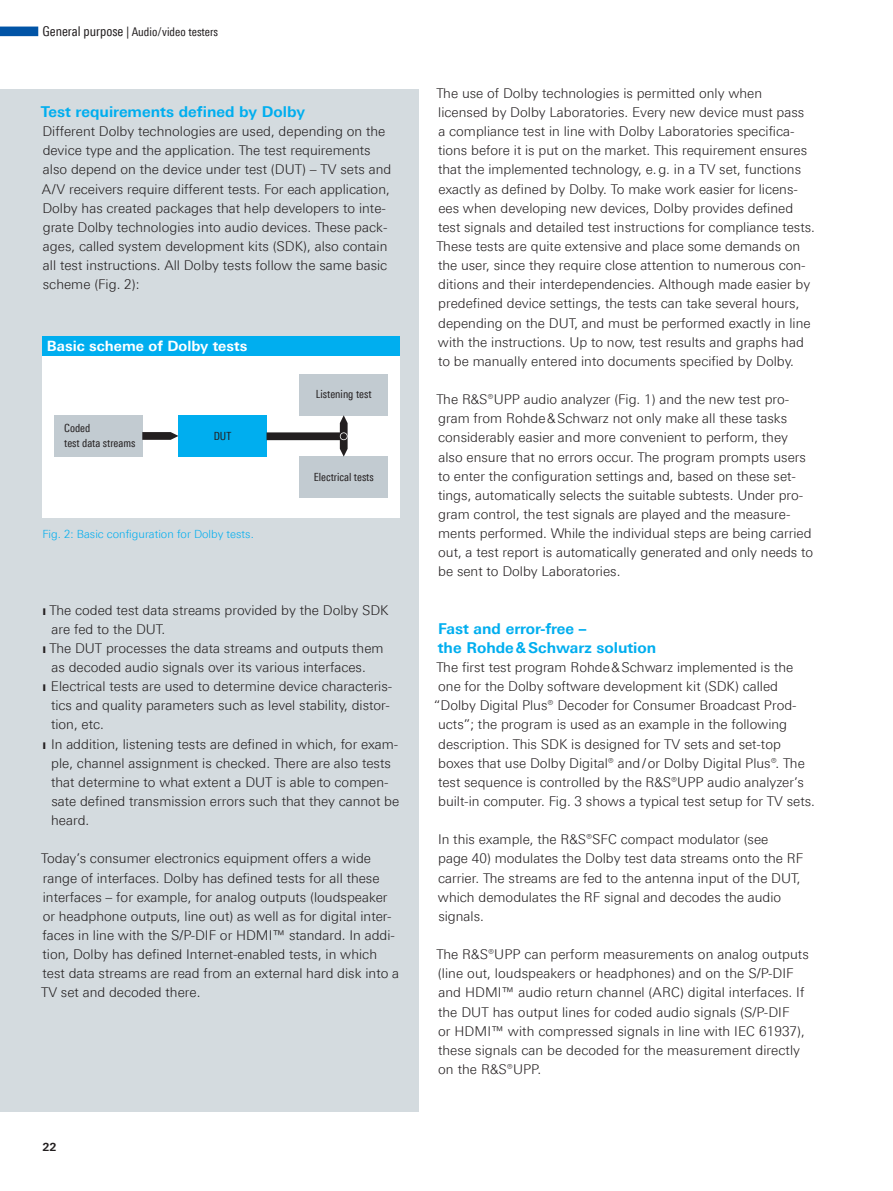
<style>
.page{position:relative;width:893px;height:1191px;background:#fff}
.page>*{position:absolute;margin:0;border:0;box-sizing:border-box;transform-origin:0 0}
._03_Überschrift_1{font:700 15px/19.2px "Linotype Univers 630";color:#00aeef}
.t1{font:700 14.25px "Linotype Univers 630";color:#fff}
.Fließtext{font:300 13.5px/19.2px "Linotype Univers 330";color:#231f20}
.Fließtext_oAo{font:300 13.5px/19.2px "Linotype Univers 330";color:#231f20}
._02_Messtechnik_libü{font:12px "Linotype Univers 420 Cn";color:#231f20}
.t2{font:11.25px/14.2px "Linotype Univers 420 Cn";color:#231f20}
.Bildlegende{font:300 11.25px "Linotype Univers 330";color:#00aeef}
.t3{font:700 11.25px "Linotype Univers 630";color:#231f20}
.s1{font-size:13.5px}
</style>
<div class="page">
<div style="left:0;top:89px;width:419px;height:1023px;background:#d4dbdf"></div>
<div style="left:43px;top:336px;width:357px;height:182px;background:#fff"></div>
<div style="left:43px;top:336px;width:357px;height:19px;background:#00aeef"></div>
<div style="left:54px;top:415px;width:88px;height:41px;background:#c2cbd1"></div>
<svg style="left:142px;top:432px;width:36px;height:8px"></svg>
<div style="left:300px;top:456px;width:88px;height:42px;background:#c2cbd1"></div>
<div style="left:300px;top:374px;width:88px;height:41px;background:#c2cbd1"></div>
<div style="left:178px;top:415px;width:89px;height:41px;background:#00aeef"></div>
<svg style="left:267px;top:415px;width:81px;height:41px"></svg>
<div style="left:0;top:27px;width:38px;height:9px;background:#0154a6"></div>
<p class="_02_Messtechnik_libü" style="left:43px;top:25px;width:177px"><span class="s1">General purpose</span> | Audio/video testers</p>
<p class="_03_Überschrift_1" style="left:41px;top:102px;width:265px">Test requirements defined by Dolby</p>
<p class="Fließtext_oAo" style="left:42px;top:122px;width:351px">Different Dolby technologies are used, depending on the device type and the application. The test requirements also depend on the device under test (DUT) – TV sets and A/V receivers require different tests. For each application, Dolby has created packages that help developers to inte&shy;grate Dolby technologies into audio devices. These pack&shy;ages, called system development kits (SDK), also contain all test instructions. All Dolby tests follow the same basic scheme (Fig. 2):</p>
<p class="t1" style="left:47px;top:337px;width:202px">Basic scheme of Dolby tests</p>
<p class="t2" style="left:64px;top:421px;width:73px">Coded<br>test data streams</p>
<p class="t2" style="left:214px;top:428px;width:19px">DUT</p>
<p class="Bildlegende" style="left:43px;top:527px;width:213px">Fig. 2: Basic configuration for Dolby tests.</p>
<p class="t2" style="left:316px;top:387px;width:57px">Listening test</p>
<p class="t2" style="left:314px;top:470px;width:62px">Electrical tests</p>
<p class="Fließtext" style="left:51px;top:600px;width:339px;text-indent:-9px">❙ The coded test data streams provided by the Dolby SDK are fed to the DUT.</p>
<p class="Fließtext" style="left:51px;top:638px;width:334px;text-indent:-9px">❙ The DUT processes the data streams and outputs them as decoded audio signals over its various interfaces.</p>
<p class="Fließtext" style="left:51px;top:676px;width:343px;text-indent:-8px">❙ Electrical tests are used to determine device characteris&shy;tics and quality parameters such as level stability, distor&shy;tion, etc.</p>
<p class="Fließtext" style="left:51px;top:734px;width:350px;text-indent:-8px">❙ In addition, listening tests are defined in which, for exam&shy;ple, channel assignment is checked. There are also tests that determine to what extent a DUT is able to compen&shy;sate defined transmission errors such that they cannot be heard.</p>
<p class="Fließtext" style="left:41px;top:849px;width:360px">Today’s consumer electronics equipment offers a wide range of interfaces. Dolby has defined tests for all these interfaces – for example, for analog outputs (loudspeaker or headphone outputs, line out) as well as for digital inter&shy;faces in line with the S/P-DIF or HDMI™ standard. In addi&shy;tion, Dolby has defined Internet-enabled tests, in which test data streams are read from an external hard disk into a TV set and decoded there.</p>
<p class="t3" style="left:42px;top:1139px;width:16px">22</p>
<p class="Fließtext" style="left:436px;top:83px;width:380px">The use of Dolby technologies is permitted only when licensed by Dolby Laboratories. Every new device must pass<br>a compliance test in line with Dolby Laboratories specifica&shy;tions before it is put on the market. This requirement ensures that the implemented technology, e.g. in a TV set, functions exactly as defined by Dolby. To make work easier for licens&shy;ees when developing new devices, Dolby provides defined test signals and detailed test instructions for compliance tests.<br>These tests are quite extensive and place some demands on the user, since they require close attention to numerous con&shy;ditions and their interdependencies. Although made easier by predefined device settings, the tests can take several hours, depending on the DUT, and must be performed exactly in line with the instructions. Up to now, test results and graphs had to be manually entered into documents specified by Dolby.</p>
<p class="Fließtext" style="left:436px;top:389px;width:378px">The R&amp;S®UPP audio analyzer (Fig. 1) and the new test pro&shy;gram from Rohde&amp;Schwarz not only make all these tasks considerably easier and more convenient to perform, they also ensure that no errors occur. The program prompts users to enter the configuration settings and, based on these set&shy;tings, automatically selects the suitable subtests. Under pro&shy;gram control, the test signals are played and the measure&shy;ments performed. While the individual steps are being carried out, a test report is automatically generated and only needs to be sent to Dolby Laboratories.</p>
<p class="_03_Überschrift_1" style="left:438px;top:619px;width:220px">Fast and error-free –<br>the Rohde&amp;Schwarz solution</p>
<p class="Fließtext_oAo" style="left:436px;top:657px;width:358px">The first test program Rohde&amp;Schwarz implemented is the</p>
<p class="Fließtext_oAo" style="left:438px;top:676px;width:341px">one for the Dolby software development kit (SDK) called</p>
<p class="Fließtext_oAo" style="left:434px;top:696px;width:364px">“Dolby Digital Plus® Decoder for Consumer Broadcast Prod-</p>
<p class="Fließtext_oAo" style="left:438px;top:715px;width:351px">ucts”; the program is used as an example in the following</p>
<p class="Fließtext_oAo" style="left:438px;top:734px;width:344px">description. This SDK is designed for TV sets and set-top</p>
<p class="Fließtext_oAo" style="left:438px;top:753px;width:368px">boxes that use Dolby Digital® and/or Dolby Digital Plus®. The</p>
<p class="Fließtext_oAo" style="left:438px;top:772px;width:367px">test sequence is controlled by the R&amp;S®UPP audio analyzer’s</p>
<p class="Fließtext_oAo" style="left:438px;top:791px;width:378px">built-in computer. Fig. 3 shows a typical test setup for TV sets.</p>
<p class="Fließtext" style="left:438px;top:829px;width:367px">In this example, the R&amp;S®SFC compact modulator (see<br>page 40) modulates the Dolby test data streams onto the RF carrier. The streams are fed to the antenna input of the DUT, which demodulates the RF signal and decodes the audio signals.</p>
<p class="Fließtext" style="left:436px;top:944px;width:374px">The R&amp;S®UPP can perform measurements on analog outputs (line out, loudspeakers or headphones) and on the S/P-DIF and HDMI™ audio return channel (ARC) digital interfaces. If the DUT has output lines for coded audio signals (S/P-DIF<br>or HDMI™ with compressed signals in line with IEC 61937), these signals can be decoded for the measurement directly on the R&amp;S®UPP.</p>
</div>
